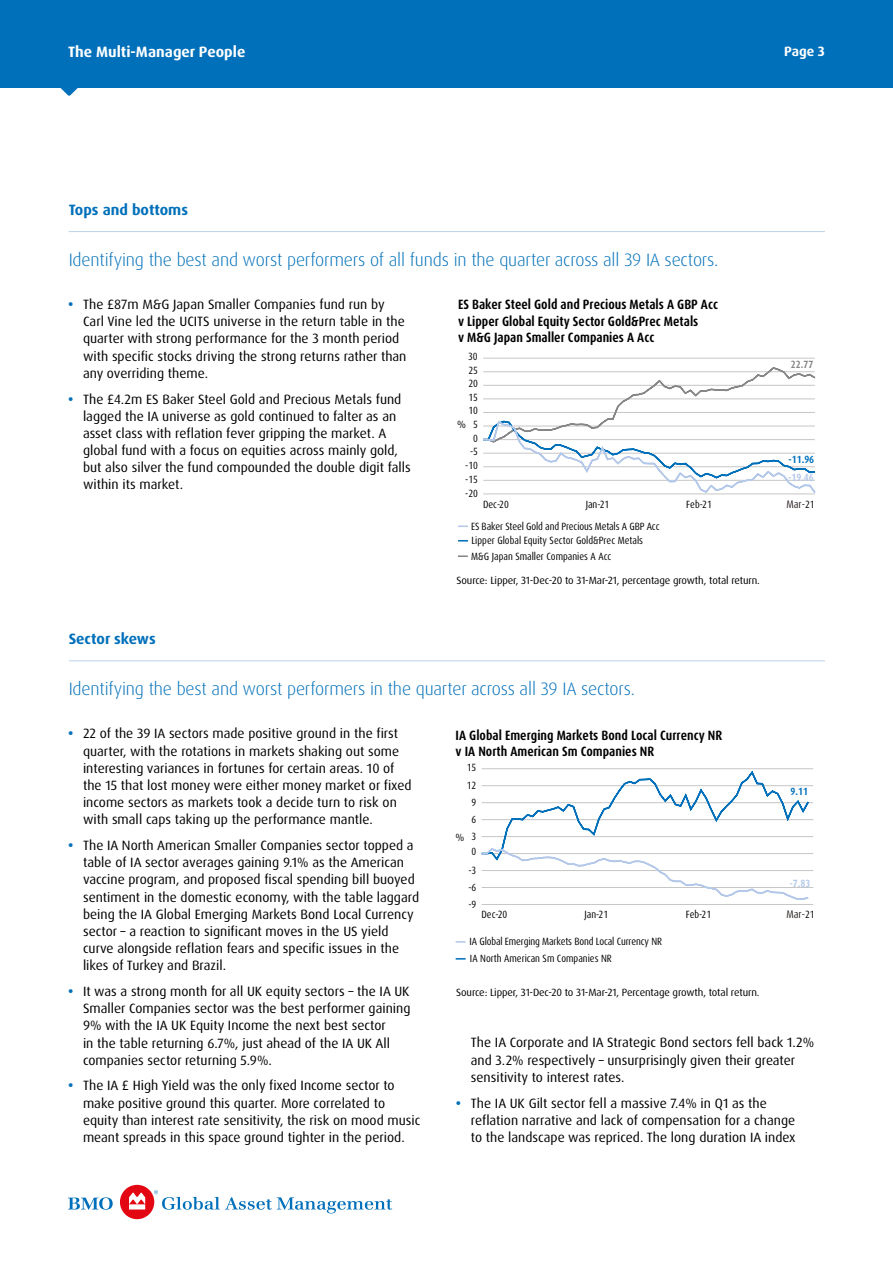
<style>
.page{position:relative;width:893px;height:1263px;background:#fff}
.page>*{position:absolute;margin:0;border:0;box-sizing:border-box;transform-origin:0 0}
.t1{font:300 18px "Dax Pro";letter-spacing:-.01em;color:#0070ba}
.t2{font:700 15px "Dax Pro";color:#0070ba}
.t3{font:700 15px "Dax Pro";color:#fff}
.t4{font:13.5px/17.1px "Dax Pro";color:#000}
.t5{font:700 condensed 13.5px/16.2px "Dax Pro";color:#000}
.t6{font:700 13.5px "Dax Pro";color:#fff}
.t7{font:condensed 10.95px "Dax Pro";color:#2b2422}
.t8{font:condensed 10.5px/17px "Dax Pro";color:#000}
.t9{font:10.5px "Dax Pro";letter-spacing:-.01em;color:#000}
.t10{font:700 condensed 10.5px "Dax Pro";color:#b4c8e9}
.t11{font:700 condensed 10.5px "Dax Pro";color:#0070ba}
.t12{font:700 condensed 10.5px "Dax Pro";color:#878787}
.s1{font-weight:700;color:#0070ba}
.s2{font-size:10.5px;color:#000}
</style>
<div class="page">
<svg style="left:68px;top:1197px;width:45px;height:13px"></svg>
<div style="left:120px;top:1185px;width:34px;height:34px;background:#e30613;border-radius:50%"></div>
<svg style="left:129px;top:1192px;width:16px;height:17px"></svg>
<svg style="left:154px;top:1190px;width:238px;height:23px"></svg>
<svg style="left:456px;top:941px;width:10px;height:2px"></svg>
<hr style="left:482px;top:904px;width:331px;height:1px;background:#c6c6c6">
<hr style="left:482px;top:887px;width:331px;height:1px;background:#c6c6c6">
<hr style="left:482px;top:870px;width:331px;height:1px;background:#c6c6c6">
<hr style="left:482px;top:853px;width:331px;height:1px;background:#c6c6c6">
<hr style="left:482px;top:836px;width:331px;height:1px;background:#c6c6c6">
<hr style="left:482px;top:819px;width:331px;height:1px;background:#c6c6c6">
<hr style="left:482px;top:802px;width:331px;height:1px;background:#c6c6c6">
<hr style="left:482px;top:785px;width:331px;height:1px;background:#c6c6c6">
<hr style="left:482px;top:768px;width:331px;height:1px;background:#c6c6c6">
<svg style="left:481px;top:769px;width:329px;height:131px"></svg>
<svg style="left:458px;top:525px;width:10px;height:2px"></svg>
<hr style="left:483px;top:358px;width:332px;height:1px;background:#c6c6c6">
<svg style="left:483px;top:367px;width:332px;height:128px"></svg>
<svg style="left:458px;top:555px;width:10px;height:2px"></svg>
<hr style="left:69px;top:231px;width:756px;height:1px;background:#bcd0ed">
<hr style="left:69px;top:661px;width:756px;height:1px;background:#bcd0ed">
<div style="left:0;top:0;width:893px;height:88px;background:#0070ba"></div>
<svg style="left:60px;top:88px;width:18px;height:8px"></svg>
<p class="t3" style="left:68px;top:42px;width:179px">The Multi-Manager People</p>
<p class="t6" style="left:784px;top:43px;width:42px">Page 3</p>
<p class="t2" style="left:69px;top:200px;width:121px">Tops and bottoms</p>
<h1 class="t1" style="left:69px;top:248px;width:651px">Identifying the best and worst performers of all funds in the quarter across all 39 IA sectors.</h1>
<p class="t4" style="left:83px;top:296px;width:325px;text-indent:-15px"><span class="s1">•</span> The £87m M&amp;G Japan Smaller Companies fund run by Carl Vine led the UCITS universe in the return table in the quarter with strong performance for the 3 month period with specific stocks driving the strong returns rather than any overriding theme.</p>
<p class="t4" style="left:83px;top:390px;width:329px;text-indent:-15px"><span class="s1">•</span> The £4.2m ES Baker Steel Gold and Precious Metals fund lagged the IA universe as gold continued to falter as an asset class with reflation fever gripping the market. A global fund with a focus on equities across mainly gold, but also silver the fund compounded the double digit falls within its market.</p>
<p class="t5" style="left:458px;top:297px;width:262px">ES Baker Steel Gold and Precious Metals A GBP Acc v Lipper Global Equity Sector Gold&amp;Prec Metals<br>v M&amp;G Japan Smaller Companies A Acc</p>
<p class="t8" style="left:468px;top:348px;width:11px">30</p>
<p class="t8" style="left:468px;top:362px;width:11px">25</p>
<p class="t8" style="left:468px;top:375px;width:11px">20</p>
<p class="t8" style="left:468px;top:389px;width:11px">15</p>
<p class="t8" style="left:468px;top:402px;width:11px">10</p>
<p class="t9" style="left:457px;top:417px;width:10px">%</p>
<p class="t8" style="left:473px;top:416px;width:6px">5</p>
<p class="t8" style="left:473px;top:429px;width:6px">0</p>
<p class="t8" style="left:470px;top:443px;width:9px">-5</p>
<p class="t8" style="left:465px;top:457px;width:14px">-10</p>
<p class="t8" style="left:465px;top:471px;width:14px">-15</p>
<p class="t8" style="left:465px;top:485px;width:14px">-20</p>
<p class="t12" style="left:791px;top:357px;width:24px">22.77</p>
<p class="t11" style="left:788px;top:452px;width:27px">-11.96</p>
<p class="t10" style="left:788px;top:471px;width:27px">-19.46</p>
<p class="t8" style="left:483px;top:496px;width:27px">Dec-20</p>
<p class="t8" style="left:686px;top:496px;width:27px">Feb-21</p>
<p class="t8" style="left:586px;top:496px;width:25px">Jan-21</p>
<p class="t7" style="left:786px;top:497px;width:30px">Mar-<span class="s2">21</span></p>
<p class="t8" style="left:471px;top:519px;width:190px;line-height:14.7px">ES Baker Steel Gold and Precious Metals A GBP Acc<br>Lipper Global Equity Sector Gold&amp;Prec Metals</p>
<p class="t8" style="left:471px;top:548px;width:142px">M&amp;G Japan Smaller Companies A Acc</p>
<p class="t9" style="left:457px;top:573px;width:305px">Source: Lipper, 31-Dec-20 to 31-Mar-21, percentage growth, total return.</p>
<p class="t2" style="left:69px;top:629px;width:89px">Sector skews</p>
<h1 class="t1" style="left:69px;top:678px;width:568px">Identifying the best and worst performers in the quarter across all 39 IA sectors.</h1>
<p class="t4" style="left:83px;top:725px;width:330px;text-indent:-15px"><span class="s1">•</span> 22 of the 39 IA sectors made positive ground in the first quarter, with the rotations in markets shaking out some interesting variances in fortunes for certain areas. 10 of the 15 that lost money were either money market or fixed income sectors as markets took a decide turn to risk on with small caps taking up the performance mantle.</p>
<p class="t4" style="left:83px;top:837px;width:338px;text-indent:-15px"><span class="s1">•</span> The IA North American Smaller Companies sector topped a table of IA sector averages gaining 9.1% as the American vaccine program, and proposed fiscal spending bill buoyed sentiment in the domestic economy, with the table laggard being the IA Global Emerging Markets Bond Local Currency sector – a reaction to significant moves in the US yield curve alongside reflation fears and specific issues in the likes of Turkey and Brazil.</p>
<p class="t4" style="left:83px;top:983px;width:329px;text-indent:-15px"><span class="s1">•</span> It was a strong month for all UK equity sectors – the IA UK Smaller Companies sector was the best performer gaining 9% with the IA UK Equity Income the next best sector<br>in the table returning 6.7%, just ahead of the IA UK All companies sector returning 5.9%.</p>
<p class="t4" style="left:83px;top:1077px;width:339px;text-indent:-15px"><span class="s1">•</span> The IA £ High Yield was the only fixed Income sector to make positive ground this quarter. More correlated to equity than interest rate sensitivity, the risk on mood music meant spreads in this space ground tighter in the period.</p>
<p class="t5" style="left:456px;top:727px;width:268px">IA Global Emerging Markets Bond Local Currency NR v IA North American Sm Companies NR</p>
<p class="t8" style="left:467px;top:758px;width:11px">15</p>
<p class="t8" style="left:467px;top:777px;width:11px">12</p>
<p class="t8" style="left:472px;top:794px;width:6px">9</p>
<p class="t9" style="left:456px;top:831px;width:10px">%</p>
<p class="t8" style="left:472px;top:811px;width:6px">6</p>
<p class="t8" style="left:472px;top:828px;width:6px">3</p>
<p class="t8" style="left:472px;top:843px;width:6px">0</p>
<p class="t8" style="left:468px;top:862px;width:9px">-3</p>
<p class="t8" style="left:468px;top:879px;width:9px">-6</p>
<p class="t8" style="left:468px;top:896px;width:9px">-9</p>
<p class="t11" style="left:790px;top:785px;width:19px">9.11</p>
<p class="t10" style="left:790px;top:876px;width:22px">-7.83</p>
<p class="t8" style="left:481px;top:906px;width:27px">Dec-20</p>
<p class="t8" style="left:686px;top:906px;width:27px">Feb-21</p>
<p class="t8" style="left:585px;top:906px;width:25px">Jan-21</p>
<p class="t7" style="left:786px;top:907px;width:30px">Mar-<span class="s2">21</span></p>
<p class="t8" style="left:470px;top:933px;width:194px">IA Global Emerging Markets Bond Local Currency NR<br>IA North American Sm Companies NR</p>
<p class="t9" style="left:456px;top:985px;width:305px">Source: Lipper, 31-Dec-20 to 31-Mar-21, Percentage growth, total return.</p>
<p class="t4" style="left:471px;top:1034px;width:345px">The IA Corporate and IA Strategic Bond sectors fell back 1.2% and 3.2% respectively – unsurprisingly given their greater sensitivity to interest rates.</p>
<p class="t4" style="left:471px;top:1094px;width:326px;text-indent:-15px"><span class="s1">•</span> The IA UK Gilt sector fell a massive 7.4% in Q1 as the reflation narrative and lack of compensation for a change to the landscape was repriced. The long duration IA index</p>
</div>
